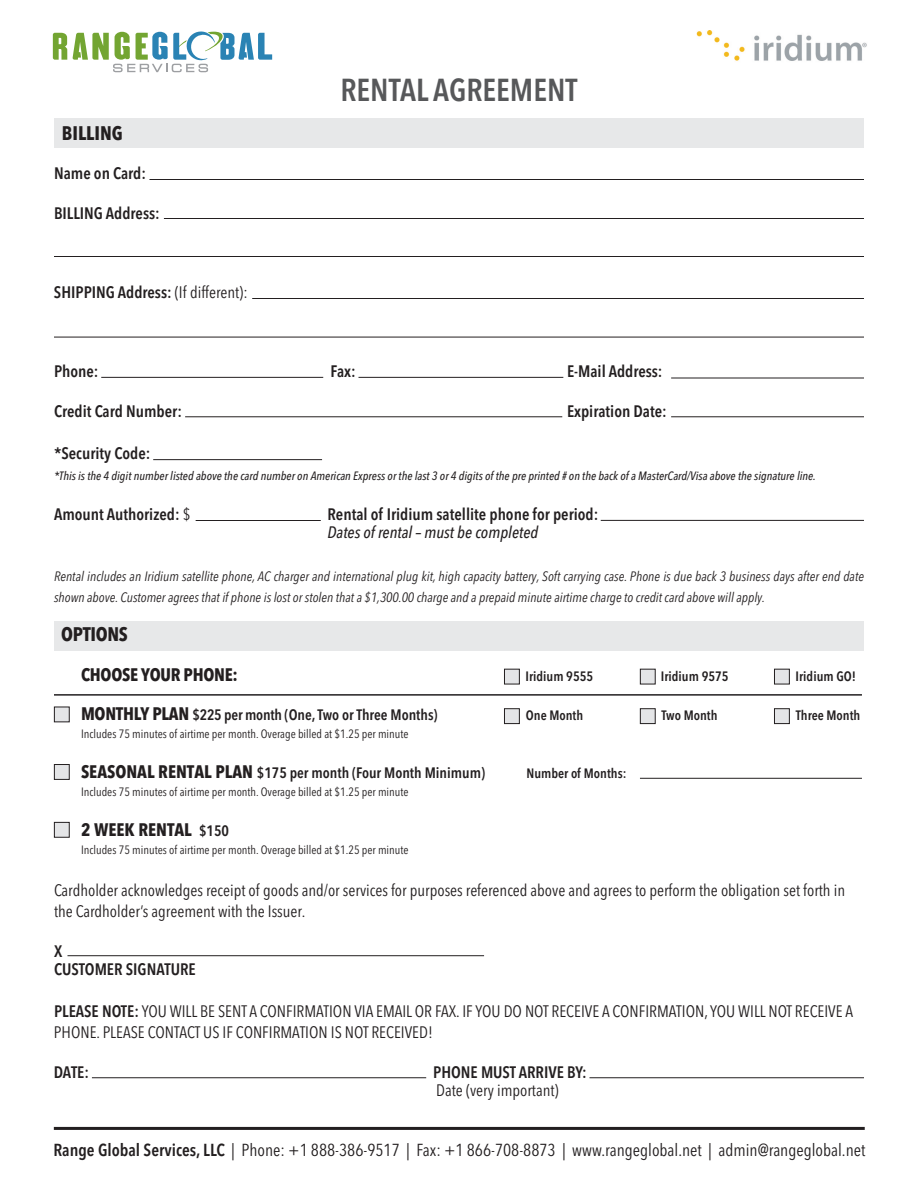
<style>
.page{position:relative;width:918px;height:1188px;background:#fff}
.page>*{position:absolute;margin:0;border:0;box-sizing:border-box;transform-origin:0 0}
.t1{font:600 31.5px "Avenir Next Condensed";color:#57585a}
.t2{font:700 19.5px "Avenir Next Condensed";letter-spacing:-.005em;color:#231f20}
.t3{font:700 18px "Avenir Next Condensed";letter-spacing:-.015em;color:#231f20}
.t4{font:17.25px "Avenir Next Condensed";color:#231f20}
.t5{font:16.5px/21px "Avenir Next Condensed";color:#231f20}
.t6{font:600 16.5px/18px "Avenir Next Condensed";color:#231f20}
.t7{font:italic 500 16.5px "Avenir Next Condensed";color:#231f20}
.t8{font:600 15px "Avenir Next Condensed";color:#231f20}
.t9{font:italic 13.5px/21px "Avenir Next Condensed";color:#231f20}
.t10{font:600 13.5px "Avenir Next Condensed";color:#231f20}
.t11{font:12px "Avenir Next Condensed";color:#231f20}
.t12{font:italic 500 12px "Avenir Next Condensed";color:#231f20}
.s1{font-weight:400}
.s2{font-weight:700;font-size:18px}
.s3{font-weight:600;font-size:15px}
.s4{font-weight:600}
</style>
<div class="page">
<div style="left:54px;top:621px;width:810px;height:29px;background:#e7e8e9"></div>
<div style="left:54px;top:118px;width:810px;height:30px;background:#e7e8e9"></div>
<hr style="left:54px;top:1127px;width:811px;height:3px;background:#231f20">
<div style="left:54px;top:765px;width:15px;height:14px;background:#e4e5e7"></div>
<div style="left:54px;top:764px;width:16px;height:16px;border:1px solid #231f20"></div>
<div style="left:504px;top:709px;width:15px;height:15px;background:#e4e5e7"></div>
<div style="left:504px;top:708px;width:16px;height:16px;border:1px solid #231f20"></div>
<div style="left:54px;top:822px;width:15px;height:15px;background:#e4e5e7"></div>
<div style="left:54px;top:822px;width:16px;height:16px;border:1px solid #231f20"></div>
<div style="left:54px;top:707px;width:15px;height:15px;background:#e4e5e7"></div>
<div style="left:54px;top:707px;width:16px;height:15px;border:1px solid #231f20"></div>
<div style="left:640px;top:709px;width:15px;height:15px;background:#e4e5e7"></div>
<div style="left:640px;top:708px;width:16px;height:16px;border:1px solid #231f20"></div>
<div style="left:774px;top:709px;width:15px;height:15px;background:#e4e5e7"></div>
<div style="left:774px;top:708px;width:16px;height:16px;border:1px solid #231f20"></div>
<hr style="left:150px;top:179px;width:714px;height:1px;background:#231f20">
<hr style="left:164px;top:218px;width:700px;height:1px;background:#231f20">
<hr style="left:54px;top:256px;width:810px;height:1px;background:#231f20">
<hr style="left:252px;top:298px;width:612px;height:1px;background:#231f20">
<hr style="left:54px;top:337px;width:810px;height:1px;background:#231f20">
<hr style="left:101px;top:377px;width:222px;height:1px;background:#231f20">
<hr style="left:358px;top:377px;width:205px;height:1px;background:#231f20">
<hr style="left:671px;top:378px;width:193px;height:1px;background:#231f20">
<hr style="left:185px;top:416px;width:377px;height:1px;background:#231f20">
<hr style="left:671px;top:416px;width:193px;height:1px;background:#231f20">
<hr style="left:153px;top:459px;width:169px;height:1px;background:#231f20">
<hr style="left:196px;top:520px;width:125px;height:1px;background:#231f20">
<hr style="left:601px;top:520px;width:263px;height:1px;background:#231f20">
<hr style="left:640px;top:778px;width:222px;height:1px;background:#231f20">
<hr style="left:68px;top:955px;width:416px;height:1px;background:#231f20">
<svg style="left:53px;top:33px;width:14px;height:27px"></svg>
<svg style="left:73px;top:31px;width:199px;height:41px"></svg>
<img style="left:696px;top:30px;width:171px;height:31px">
<hr style="left:92px;top:1077px;width:334px;height:1px;background:#231f20">
<hr style="left:590px;top:1077px;width:274px;height:1px;background:#231f20">
<div style="left:504px;top:669px;width:15px;height:15px;background:#e4e5e7"></div>
<div style="left:504px;top:669px;width:16px;height:15px;border:1px solid #231f20"></div>
<div style="left:640px;top:669px;width:15px;height:15px;background:#e4e5e7"></div>
<div style="left:640px;top:669px;width:16px;height:15px;border:1px solid #231f20"></div>
<div style="left:774px;top:669px;width:15px;height:15px;background:#e4e5e7"></div>
<div style="left:774px;top:669px;width:16px;height:15px;border:1px solid #231f20"></div>
<hr style="left:54px;top:694px;width:808px;height:2px;background:#231f20">
<p class="t2" style="left:62px;top:121px;width:62px">BILLING</p>
<p class="t6" style="left:54px;top:164px;width:94px">Name on Card:</p>
<p class="t6" style="left:54px;top:203px;width:107px">BILLING Address:</p>
<p class="t6" style="left:54px;top:283px;width:195px">SHIPPING Address: <span class="s1">(If different):</span></p>
<h1 class="t1" style="left:340px;top:63px;width:239px">RENTAL AGREEMENT</h1>
<p class="t6" style="left:54px;top:362px;width:46px">Phone:</p>
<p class="t6" style="left:331px;top:362px;width:27px">Fax:</p>
<p class="t6" style="left:567px;top:362px;width:97px">E-Mail Address:</p>
<p class="t6" style="left:54px;top:401px;width:129px">Credit Card Number:</p>
<p class="t6" style="left:567px;top:401px;width:101px">Expiration Date:</p>
<p class="t6" style="left:54px;top:444px;width:98px">*Security Code:</p>
<p class="t12" style="left:54px;top:469px;width:763px">*This is the 4 digit number listed above the card number on American Express or the last 3 or 4 digits of the pre printed # on the back of a MasterCard/Visa above the signature line.</p>
<p class="t6" style="left:54px;top:505px;width:138px">Amount Authorized: <span class="s1">$</span></p>
<p class="t6" style="left:328px;top:505px;width:272px">Rental of Iridium satellite phone for period:</p>
<p class="t7" style="left:328px;top:522px;width:212px">Dates of rental – must be completed</p>
<p class="t9" style="left:54px;top:565px;width:812px">Rental includes an Iridium satellite phone, AC charger and international plug kit, high capacity battery, Soft carrying case. Phone is due back 3 business days after end date shown above. Customer agrees that if phone is lost or stolen that a $1,300.00 charge and a prepaid minute airtime charge to credit card above will apply.</p>
<p class="t2" style="left:61px;top:622px;width:68px">OPTIONS</p>
<p class="t3" style="left:81px;top:663px;width:158px">CHOOSE YOUR PHONE:</p>
<p class="t10" style="left:526px;top:664px;width:69px">Iridium 9555</p>
<p class="t10" style="left:661px;top:664px;width:69px">Iridium 9575</p>
<p class="t10" style="left:796px;top:664px;width:62px">Iridium GO!</p>
<p class="t8" style="left:81px;top:702px;width:358px"><span class="s2">MONTHLY PLAN</span> $225 per month (One,Two or Three Months)</p>
<p class="t10" style="left:526px;top:704px;width:59px">One Month</p>
<p class="t10" style="left:662px;top:704px;width:57px">Two Month</p>
<p class="t10" style="left:796px;top:704px;width:66px">Three Month</p>
<p class="t11" style="left:81px;top:724px;width:329px">Includes 75 minutes of airtime per month. Overage billed at $1.25 per minute</p>
<p class="t8" style="left:81px;top:760px;width:406px"><span class="s2">SEASONAL RENTAL PLAN</span> $175 per month (Four Month Minimum)</p>
<p class="t10" style="left:526px;top:762px;width:102px">Number of Months:</p>
<p class="t11" style="left:81px;top:781px;width:329px">Includes 75 minutes of airtime per month. Overage billed at $1.25 per minute</p>
<p class="t3" style="left:81px;top:818px;width:150px">2 WEEK RENTAL <span class="s3">$150</span></p>
<p class="t11" style="left:81px;top:839px;width:329px">Includes 75 minutes of airtime per month. Overage billed at $1.25 per minute</p>
<p class="t5" style="left:54px;top:879px;width:793px">Cardholder acknowledges receipt of goods and/or services for purposes referenced above and agrees to perform the obligation set forth in the Cardholder’s agreement with the Issuer.</p>
<p class="t6" style="left:54px;top:941px;width:143px">X<br>CUSTOMER SIGNATURE</p>
<p class="t5" style="left:54px;top:1000px;width:801px"><span class="s4">PLEASE NOTE:</span> YOU WILL BE SENT A CONFIRMATION VIA EMAIL OR FAX. IF YOU DO NOT RECEIVE A CONFIRMATION, YOU WILL NOT RECEIVE A<br>PHONE. PLEASE CONTACT US IF CONFIRMATION IS NOT RECEIVED!</p>
<p class="t6" style="left:54px;top:1063px;width:37px">DATE:</p>
<p class="t6" style="left:433px;top:1063px;width:155px">PHONE MUST ARRIVE BY:</p>
<p class="t5" style="left:436px;top:1079px;width:124px">Date (very important)</p>
<p class="t4" style="left:53px;top:1135px;width:813px"><span class="s4">Range Global Services, LLC</span> | Phone: +1 888-386-9517 | Fax: +1 866-708-8873 | www.rangeglobal.net | admin@rangeglobal.net</p>
</div>
